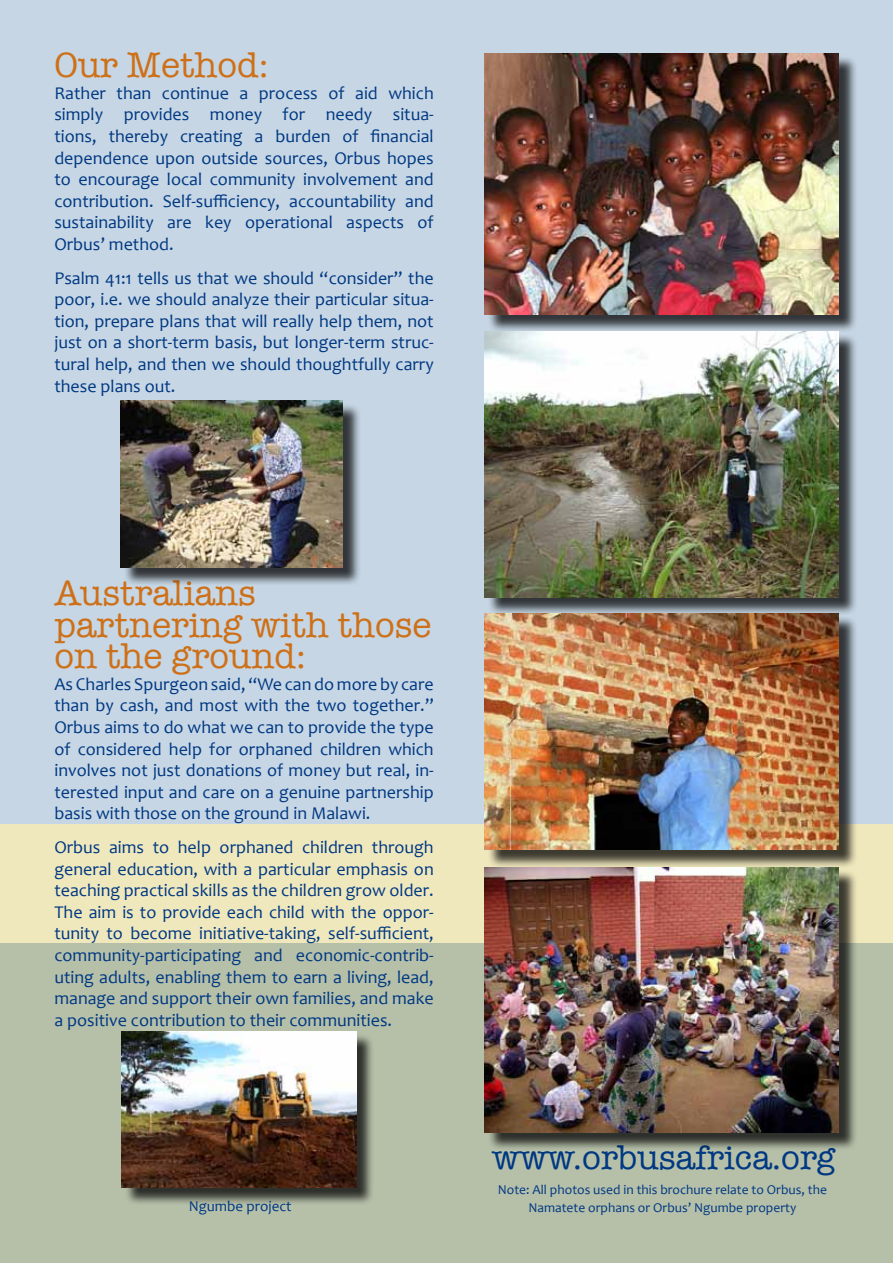
<style>
.page{position:relative;width:893px;height:1263px;background:#fff}
.page>*{position:absolute;margin:0;border:0;box-sizing:border-box;transform-origin:0 0}
.t1{font:36px/31.5px "American Typewriter";color:#ce7018}
.t2{font:34.5px "American Typewriter";color:#003882}
.t3{font:18px/21.6px "Candara";color:#003882;text-align:justify}
.t4{font:15px "Candara";color:#003882}
.t5{font:13.5px/18px "Candara";color:#003882;text-align:center}
</style>
<div class="page">
<div style="left:0;top:0;width:893px;height:828px;background:#c6d6e4"></div>
<div style="left:0;top:824px;width:893px;height:119px;background:#f0e8bd"></div>
<div style="left:0;top:943px;width:893px;height:320px;background:#b6c0a9"></div>
<div style="left:487px;top:55px;width:370px;height:278px;background:#000;opacity:.75"></div>
<img style="left:485px;top:53px;width:354px;height:261px">
<div style="left:487px;top:334px;width:370px;height:282px;background:#000;opacity:.75"></div>
<img style="left:485px;top:331px;width:354px;height:266px">
<div style="left:487px;top:616px;width:370px;height:252px;background:#000;opacity:.75"></div>
<img style="left:485px;top:613px;width:354px;height:236px">
<div style="left:123px;top:403px;width:239px;height:183px;background:#000;opacity:.75"></div>
<img style="left:121px;top:401px;width:222px;height:166px">
<div style="left:487px;top:869px;width:370px;height:282px;background:#000;opacity:.75"></div>
<img style="left:485px;top:867px;width:354px;height:265px">
<div style="left:124px;top:1033px;width:251px;height:173px;background:#000;opacity:.75"></div>
<img style="left:122px;top:1031px;width:234px;height:156px">
<h1 class="t1" style="left:54px;top:48px;width:216px">Our Method:</h1>
<p class="t3" style="left:54px;top:82px;width:381px">Rather than continue a process of aid which simply provides money for needy situa&shy;tions, thereby creating a burden of financial dependence upon outside sources, Orbus hopes to encourage local community involvement and contribution. Self-sufficiency, accountability and sustainability are key operational aspects of Orbus’ method.</p>
<p class="t3" style="left:54px;top:267px;width:381px">Psalm 41:1 tells us that we should “consider” the poor, i.e. we should analyze their particular situa&shy;tion, prepare plans that will really help them, not just on a short-term basis, but longer-term struc&shy;tural help, and then we should thoughtfully carry these plans out.</p>
<h1 class="t1" style="left:54px;top:576px;width:379px">Australians partnering with those on the ground:</h1>
<p class="t3" style="left:54px;top:673px;width:381px">As Charles Spurgeon said, “We can do more by care than by cash, and most with the two together.” Orbus aims to do what we can to provide the type of considered help for orphaned children which involves not just donations of money but real, in&shy;terested input and care on a genuine partnership basis with those on the ground in Malawi.</p>
<p class="t3" style="left:54px;top:836px;width:381px">Orbus aims to help orphaned children through general education, with a particular emphasis on teaching practical skills as the children grow older.<br>The aim is to provide each child with the oppor&shy;tunity to become initiative-taking, self-sufficient, community-participating and economic-contrib&shy;uting adults, enabling them to earn a living, lead, manage and support their own families, and make a positive contribution to their communities.</p>
<p class="t4" style="left:189px;top:1197px;width:104px">Ngumbe project</p>
<h2 class="t2" style="left:492px;top:1131px;width:345px">www.orbusafrica.org</h2>
<p class="t5" style="left:498px;top:1180px;width:331px">Note: All photos used in this brochure relate to Orbus, the<br>Namatete orphans or Orbus’ Ngumbe property</p>
</div>
